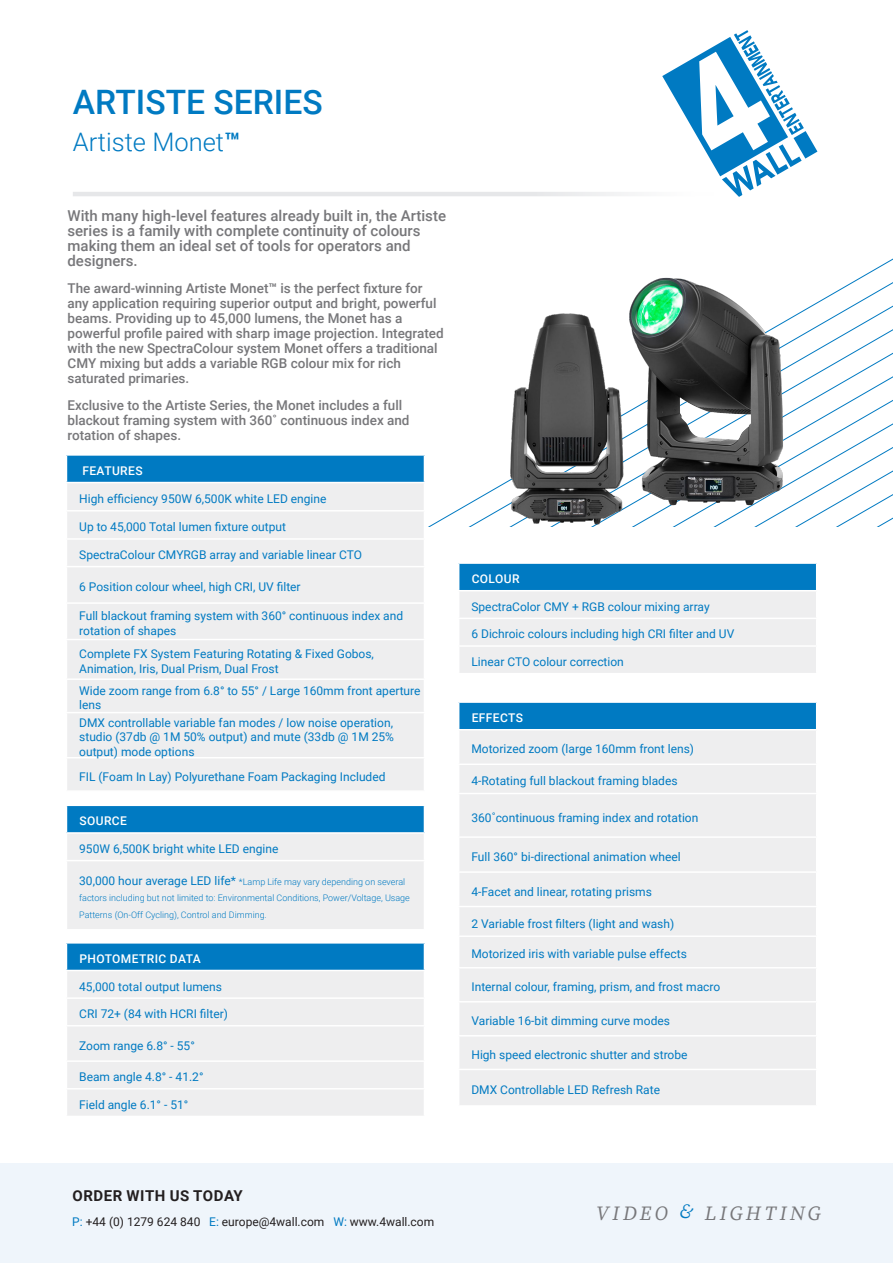
<style>
.page{position:relative;width:893px;height:1263px;background:#fff}
.page>*{position:absolute;margin:0;border:0;box-sizing:border-box;transform-origin:0 0}
.t1{font:500 33.6px "Roboto";color:#007ac2}
.t2{font:300 25.5px "Roboto";color:#007ac2}
.t3{font:italic 20.1px "Source Serif Variable";letter-spacing:.16em;color:#77777a}
.t4{font:500 15px/15px "Roboto";color:#77777a}
.t5{font:700 15px "Roboto";letter-spacing:.035em;color:#231f20}
.t6{font:500 13.5px/15px "Roboto";color:#77777a}
.t7{font:12px/14.4px "Roboto";color:#007ac2}
.t8{font:12px "Roboto";color:#231f20}
.t9{font:500 12px "Roboto";letter-spacing:.035em;color:#fff}
.t10{font:300 9px/16.4px "Roboto";color:#007ac2}
.s1{font-weight:700}
.s2{font-weight:400;font-size:12px}
.s3{color:#007ac2}
</style>
<div class="page">
<div style="left:0;top:1164px;width:893px;height:99px;background:#eff5fb"></div>
<svg style="left:662px;top:30px;width:155px;height:162px"></svg>
<svg style="left:429px;top:192px;width:464px;height:334px"></svg>
<div style="left:66px;top:943px;width:358px;height:27px;background:#007ac2"></div>
<div style="left:67px;top:971px;width:357px;height:145px;background:#eeeeef"></div>
<hr style="left:66px;top:997px;width:359px;height:2px;background:#fff">
<svg style="left:66px;top:943px;width:1px;height:27px"></svg>
<hr style="left:66px;top:1025px;width:359px;height:1px;background:#fff">
<hr style="left:66px;top:1060px;width:359px;height:2px;background:#fff">
<hr style="left:66px;top:1088px;width:359px;height:1px;background:#fff">
<div style="left:459px;top:702px;width:358px;height:28px;background:#007ac2"></div>
<div style="left:460px;top:731px;width:356px;height:374px;background:#eeeeef"></div>
<hr style="left:458px;top:701px;width:359px;height:2px;background:#fff">
<svg style="left:816px;top:703px;width:1px;height:26px"></svg>
<hr style="left:458px;top:729px;width:359px;height:1px;background:#fff">
<hr style="left:458px;top:763px;width:359px;height:2px;background:#fff">
<hr style="left:458px;top:793px;width:359px;height:1px;background:#fff">
<hr style="left:458px;top:836px;width:359px;height:2px;background:#fff">
<hr style="left:458px;top:871px;width:359px;height:2px;background:#fff">
<hr style="left:458px;top:906px;width:359px;height:1px;background:#fff">
<hr style="left:458px;top:935px;width:359px;height:2px;background:#fff">
<hr style="left:458px;top:967px;width:359px;height:1px;background:#fff">
<hr style="left:458px;top:1001px;width:359px;height:1px;background:#fff">
<hr style="left:458px;top:1035px;width:359px;height:1px;background:#fff">
<hr style="left:458px;top:1069px;width:359px;height:1px;background:#fff">
<div style="left:66px;top:455px;width:358px;height:27px;background:#007ac2"></div>
<div style="left:67px;top:483px;width:357px;height:307px;background:#eeeeef"></div>
<hr style="left:66px;top:454px;width:359px;height:2px;background:#fff">
<hr style="left:66px;top:510px;width:359px;height:1px;background:#fff">
<hr style="left:66px;top:538px;width:359px;height:2px;background:#fff">
<svg style="left:66px;top:456px;width:1px;height:26px"></svg>
<hr style="left:66px;top:566px;width:359px;height:1px;background:#fff">
<hr style="left:66px;top:602px;width:359px;height:2px;background:#fff">
<hr style="left:66px;top:639px;width:359px;height:1px;background:#fff">
<hr style="left:66px;top:678px;width:359px;height:2px;background:#fff">
<hr style="left:66px;top:712px;width:359px;height:1px;background:#fff">
<hr style="left:66px;top:757px;width:359px;height:1px;background:#fff">
<svg style="left:66px;top:806px;width:359px;height:123px;background:#bbd5e5"></svg>
<hr style="left:66px;top:860px;width:359px;height:1px;background:#fff">
<hr style="left:66px;top:861px;width:1px;height:68px;background:#fff">
<hr style="left:424px;top:861px;width:1px;height:68px;background:#fff">
<svg style="left:73px;top:192px;width:641px;height:4px;fill:#e6e7e9"></svg>
<img style="left:621px;top:231px;width:231px;height:281px">
<img style="left:451px;top:299px;width:213px;height:227px">
<svg style="left:459px;top:564px;width:357px;height:109px;background:#b6d3e5"></svg>
<p class="t1" style="left:73px;top:79px;width:251px">ARTISTE SERIES</p>
<p class="t2" style="left:73px;top:124px;width:169px">Artiste Monet<span class="s1">™</span></p>
<p class="t4" style="left:68px;top:207px;width:380px">With many high-level features already built in, the Artiste series is a family with complete continuity of colours making them an ideal set of tools for operators and designers.</p>
<p class="t6" style="left:68px;top:280px;width:378px">The award-winning Artiste Monet<span class="s1">™</span> is the perfect fixture for any application requiring superior output and bright, powerful beams. Providing up to 45,000 lumens, the Monet has a powerful profile paired with sharp image projection. Integrated with the new SpectraColour system Monet offers a traditional CMY mixing but adds a variable RGB colour mix for rich saturated primaries.</p>
<p class="t6" style="left:68px;top:397px;width:344px">Exclusive to the Artiste Series, the Monet includes a full blackout framing system with 360˚ continuous index and rotation of shapes.</p>
<p class="t9" style="left:82px;top:462px;width:62px">FEATURES</p>
<p class="t7" style="left:79px;top:491px;width:249px">High efficiency 950W 6,500K white LED engine</p>
<p class="t7" style="left:79px;top:519px;width:208px">Up to 45,000 Total lumen fixture output</p>
<p class="t7" style="left:79px;top:547px;width:284px">SpectraColour CMYRGB array and variable linear CTO</p>
<p class="t7" style="left:79px;top:579px;width:223px">6 Position colour wheel, high CRI, UV filter</p>
<p class="t7" style="left:79px;top:608px;width:325px">Full blackout framing system with 360° continuous index and rotation of shapes</p>
<p class="t7" style="left:79px;top:646px;width:296px">Complete FX System Featuring Rotating &amp; Fixed Gobos,<br>Animation, Iris, Dual Prism, Dual Frost</p>
<p class="t7" style="left:79px;top:683px;width:343px">Wide zoom range from 6.8° to 55° / Large 160mm front aperture lens</p>
<p class="t7" style="left:79px;top:715px;width:316px;text-align:justify">DMX controllable variable fan modes / low noise operation, studio (37db @ 1M 50% output) and mute (33db @ 1M 25% output) mode options</p>
<p class="t7" style="left:79px;top:769px;width:308px">FIL (Foam In Lay) Polyurethane Foam Packaging Included</p>
<p class="t9" style="left:79px;top:813px;width:49px">SOURCE</p>
<p class="t7" style="left:79px;top:841px;width:201px">950W 6,500K bright white LED engine</p>
<p class="t10" style="left:79px;top:873px;width:332px"><span class="s2">30,000 hour average LED life*</span> *Lamp Life may vary depending on several factors including but not limited to: Environmental Conditions, Power/Voltage, Usage<br>Patterns (On-Off Cycling), Control and Dimming.</p>
<p class="t9" style="left:79px;top:950px;width:123px">PHOTOMETRIC DATA</p>
<p class="t7" style="left:79px;top:979px;width:144px">45,000 total output lumens</p>
<p class="t7" style="left:79px;top:1006px;width:150px">CRI 72+ (84 with HCRI filter)</p>
<p class="t7" style="left:79px;top:1038px;width:117px">Zoom range 6.8° - 55°</p>
<p class="t7" style="left:79px;top:1069px;width:126px">Beam angle 4.8° - 41.2°</p>
<p class="t7" style="left:79px;top:1097px;width:111px">Field angle 6.1° - 51°</p>
<p class="t9" style="left:472px;top:570px;width:49px">COLOUR</p>
<p class="t7" style="left:471px;top:599px;width:240px">SpectraColor CMY + RGB colour mixing array</p>
<p class="t7" style="left:471px;top:626px;width:264px">6 Dichroic colours including high CRI filter and UV</p>
<p class="t7" style="left:471px;top:654px;width:154px">Linear CTO colour correction</p>
<p class="t9" style="left:472px;top:709px;width:53px">EFFECTS</p>
<p class="t7" style="left:471px;top:741px;width:224px">Motorized zoom (large 160mm front lens)</p>
<p class="t7" style="left:471px;top:773px;width:208px">4-Rotating full blackout framing blades</p>
<p class="t7" style="left:471px;top:810px;width:228px">360˚continuous framing index and rotation</p>
<p class="t7" style="left:471px;top:849px;width:211px">Full 360° bi-directional animation wheel</p>
<p class="t7" style="left:471px;top:884px;width:182px">4-Facet and linear, rotating prisms</p>
<p class="t7" style="left:471px;top:916px;width:204px">2 Variable frost filters (light and wash)</p>
<p class="t7" style="left:471px;top:946px;width:217px">Motorized iris with variable pulse effects</p>
<p class="t7" style="left:471px;top:979px;width:250px">Internal colour, framing, prism, and frost macro</p>
<p class="t7" style="left:471px;top:1013px;width:200px">Variable 16-bit dimming curve modes</p>
<p class="t7" style="left:471px;top:1047px;width:218px">High speed electronic shutter and strobe</p>
<p class="t7" style="left:471px;top:1082px;width:190px">DMX Controllable LED Refresh Rate</p>
<p class="t5" style="left:73px;top:1185px;width:172px">ORDER WITH US TODAY</p>
<p class="t8" style="left:72px;top:1213px;width:363px"><span class="s3">P:</span> +44 (0) 1279 624 840 <span class="s3">E:</span> europe@4wall.com <span class="s3">W:</span> www.4wall.com</p>
<p class="t3" style="left:596px;top:1199px;width:226px">VIDEO <span class="s3">&amp;</span> LIGHTING</p>
</div>
